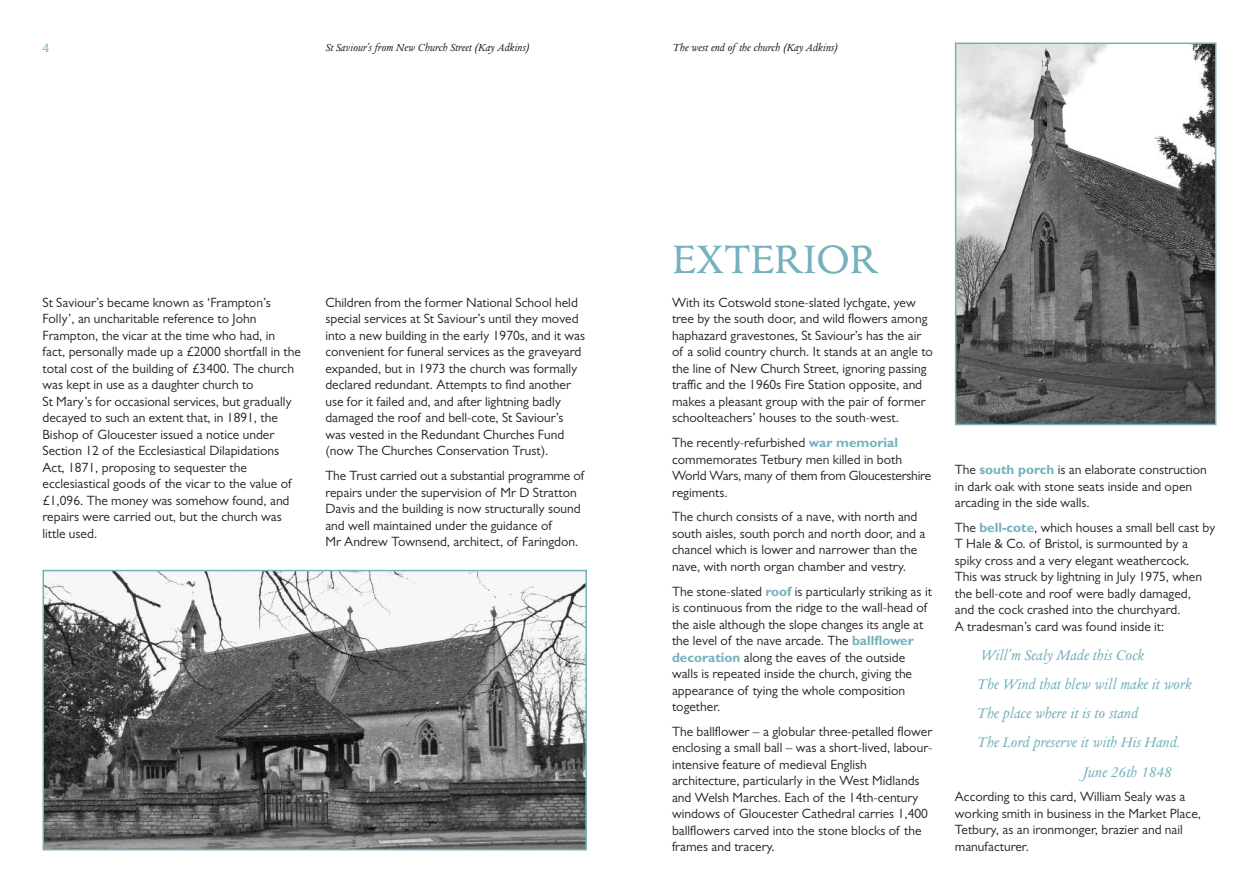
<style>
.page{position:relative;width:1259px;height:893px;background:#fff}
.page>*{position:absolute;margin:0;border:0;box-sizing:border-box;transform-origin:0 0}
.t1{font:45px "Columbus";letter-spacing:-.01em;color:#74b1bd}
.t2{font:italic 16.5px "Columbus";color:#74b1bd}
.t3{font:13.5px/16.5px "Gill Sans";color:#231f20}
.t4{font:13.5px "Columbus";color:#74b1bd}
.t5{font:italic 12px "Columbus";color:#231f20}
.s1{font-weight:700;color:#74b1bd}
</style>
<div class="page">
<img style="left:46px;top:573px;width:538px;height:274px">
<div style="left:43px;top:570px;width:544px;height:280px;border:2px solid #74b1bd"></div>
<img style="left:958px;top:46px;width:255px;height:376px">
<div style="left:955px;top:43px;width:261px;height:382px;border:2px solid #74b1bd"></div>
<p class="t4" style="left:43px;top:43px;width:9px">4</p>
<p class="t5" style="left:325px;top:43px;width:205px">St Saviour’s from New Church Street (Kay Adkins)</p>
<p class="t5" style="left:672px;top:43px;width:167px">The west end of the church (Kay Adkins)</p>
<p class="t3" style="left:43px;top:295px;width:260px">St Saviour’s became known as ‘Frampton’s Folly’, an uncharitable reference to John Frampton, the vicar at the time who had, in fact, personally made up a £2000 shortfall in the total cost of the building of £3400. The church was kept in use as a daughter church to<br>St Mary’s for occasional services, but gradually decayed to such an extent that, in 1891, the Bishop of Gloucester issued a notice under Section 12 of the Ecclesiastical Dilapidations Act, 1871, proposing to sequester the ecclesiastical goods of the vicar to the value of £1,096. The money was somehow found, and repairs were carried out, but the church was little used.</p>
<p class="t3" style="left:325px;top:295px;width:261px">Children from the former National School held special services at St Saviour’s until they moved into a new building in the early 1970s, and it was convenient for funeral services as the graveyard expanded, but in 1973 the church was formally declared redundant. Attempts to find another use for it failed and, and after lightning badly damaged the roof and bell-cote, St Saviour’s was vested in the Redundant Churches Fund (now The Churches Conservation Trust).</p>
<p class="t3" style="left:325px;top:469px;width:260px">The Trust carried out a substantial programme of repairs under the supervision of Mr D Stratton Davis and the building is now structurally sound and well maintained under the guidance of<br>Mr Andrew Townsend, architect, of Faringdon.</p>
<h1 class="t1" style="left:672px;top:242px;width:208px">EXTERIOR</h1>
<p class="t3" style="left:672px;top:295px;width:262px">With its Cotswold stone-slated lychgate, yew tree by the south door, and wild flowers among haphazard gravestones, St Saviour’s has the air of a solid country church. It stands at an angle to the line of New Church Street, ignoring passing traffic and the 1960s Fire Station opposite, and makes a pleasant group with the pair of former schoolteachers’ houses to the south-west.</p>
<p class="t3" style="left:672px;top:436px;width:261px">The recently-refurbished <span class="s1">war memorial </span>commemorates Tetbury men killed in both World Wars, many of them from Gloucestershire regiments.</p>
<p class="t3" style="left:672px;top:510px;width:255px">The church consists of a nave, with north and south aisles, south porch and north door, and a chancel which is lower and narrower than the nave, with north organ chamber and vestry.</p>
<p class="t3" style="left:672px;top:584px;width:261px">The stone-slated <span class="s1">roof</span> is particularly striking as it is continuous from the ridge to the wall-head of the aisle although the slope changes its angle at the level of the nave arcade. The <span class="s1">ballflower decoration</span> along the eaves of the outside walls is repeated inside the church, giving the appearance of tying the whole composition together.</p>
<p class="t3" style="left:672px;top:724px;width:262px">The ballflower – a globular three-petalled flower enclosing a small ball – was a short-lived, labour&shy;intensive feature of medieval English architecture, particularly in the West Midlands and Welsh Marches. Each of the 14th-century windows of Gloucester Cathedral carries 1,400 ballflowers carved into the stone blocks of the frames and tracery.</p>
<p class="t3" style="left:955px;top:463px;width:253px">The <span class="s1">south porch</span> is an elaborate construction in dark oak with stone seats inside and open arcading in the side walls.</p>
<p class="t3" style="left:955px;top:521px;width:262px">The <span class="s1">bell-cote</span>, which houses a small bell cast by T Hale &amp; Co. of Bristol, is surmounted by a spiky cross and a very elegant weathercock.<br>This was struck by lightning in July 1975, when the bell-cote and roof were badly damaged,<br>and the cock crashed into the churchyard.<br>A tradesman’s card was found inside it:</p>
<p class="t2" style="left:980px;top:649px;width:165px">Will’m Sealy Made this Cock</p>
<p class="t2" style="left:976px;top:678px;width:216px">The Wind that blew will make it work</p>
<p class="t2" style="left:976px;top:707px;width:163px">The place where it is to stand</p>
<p class="t2" style="left:976px;top:736px;width:205px">The Lord preserve it with His Hand.</p>
<p class="t2" style="left:1082px;top:765px;width:90px">June 26th 1848</p>
<p class="t3" style="left:955px;top:790px;width:248px">According to this card, William Sealy was a working smith in business in the Market Place, Tetbury, as an ironmonger, brazier and nail manufacturer.</p>
</div>
